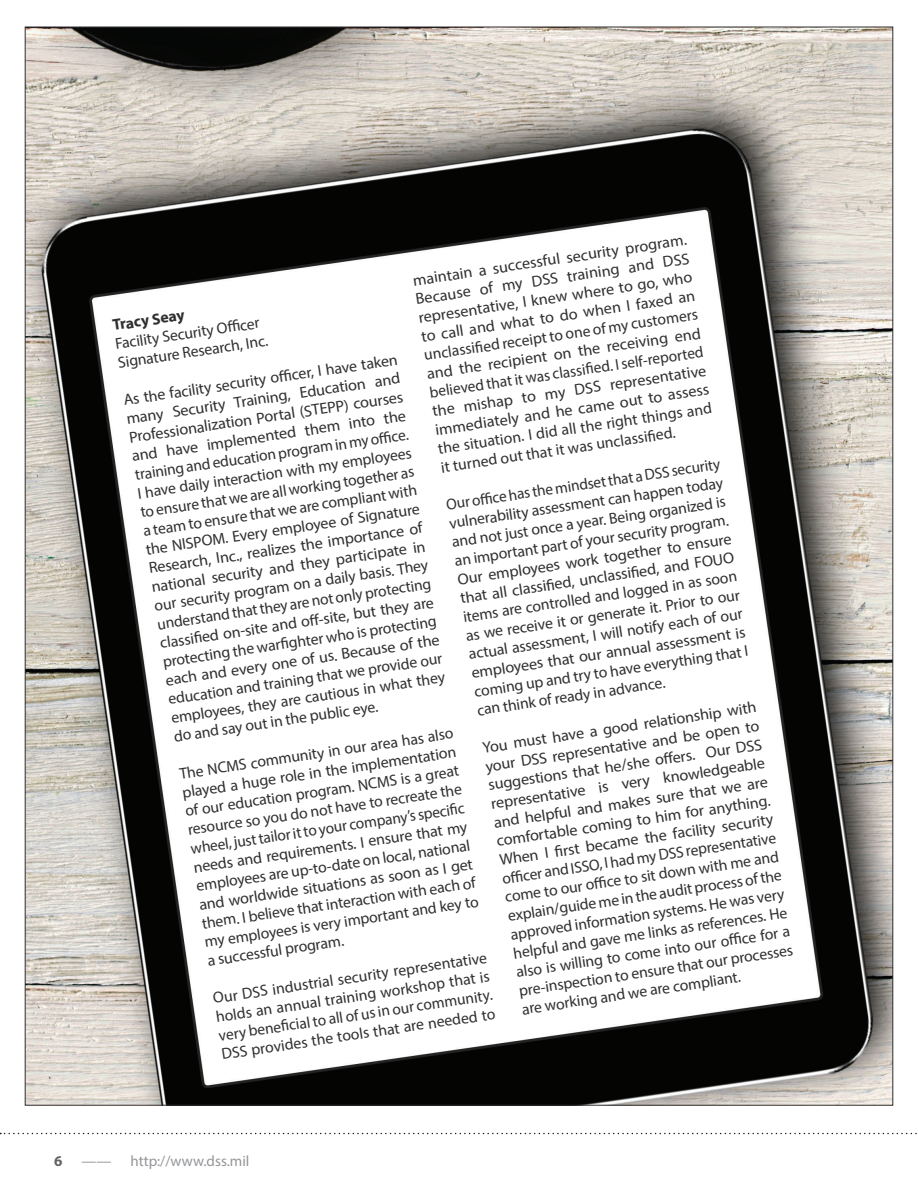
<style>
.page{position:relative;width:918px;height:1188px;background:#fff}
.page>*{position:absolute;margin:0;border:0;box-sizing:border-box;transform-origin:0 0}
.t1{font:15.75px/18.9px "Myriad Pro";color:#312f30;text-align:justify}
.t2{font:700 15.75px "Myriad Pro";color:#312f30}
.t3{font:15px "Myriad Pro";color:#939598}
.t4{font:700 15px "Myriad Pro";color:#636366}
</style>
<div class="page">
<svg style="left:0;top:1133px;width:917px;height:1px"></svg>
<img style="left:27px;top:29px;width:864px;height:1074px">
<p class="t1" style="left:411px;top:272px;width:279px;rotate:-9deg">maintain a successful security program.<br>Because of my DSS training and DSS representative, I knew where to go, who to call and what to do when I faxed an</p>
<p class="t1" style="left:423px;top:344px;width:278px;rotate:-8deg">unclassifi ed receipt to one of my customers</p>
<p class="t2" style="left:111px;top:315px;width:74px;rotate:-8deg">Tracy Seay</p>
<p class="t1" style="left:114px;top:334px;width:153px;rotate:-8deg">Facility Security Offi cer<br>Signature Research, Inc.</p>
<p class="t1" style="left:425px;top:365px;width:279px;rotate:-9deg">and the recipient on the receiving end believed that it was classifi ed. I self-reported the mishap to my DSS representative immediately and he came out to assess</p>
<p class="t1" style="left:122px;top:392px;width:279px;rotate:-9deg">As the facility security offi cer, I have taken many Security Training, Education and Professionalization Portal (STEPP) courses and have implemented them into the</p>
<p class="t1" style="left:437px;top:438px;width:278px;rotate:-8deg">the situation. I did all the right things and it turned out that it was unclassifi ed.</p>
<p class="t1" style="left:134px;top:464px;width:279px;rotate:-8deg">training and education program in my offi ce.<br>I have daily interaction with my employees to ensure that we are all working together as a team to ensure that we are compliant with</p>
<p class="t1" style="left:445px;top:494px;width:279px;rotate:-8deg">Our offi ce has the mindset that a DSS security vulnerability assessment can happen today and not just once a year. Being organized is an important part of your security program.</p>
<p class="t1" style="left:144px;top:541px;width:278px;rotate:-9deg">the NISPOM. Every employee of Signature Research, Inc., realizes the importance of national security and they participate in</p>
<p class="t1" style="left:456px;top:571px;width:278px;rotate:-9deg">Our employees work together to ensure that all classifi ed, unclassifi ed, and FOUO</p>
<p class="t1" style="left:153px;top:595px;width:279px;rotate:-8deg">our security program on a daily basis. They understand that they are not only protecting classifi ed on-site and off -site, but they are protecting the warfi ghter who is protecting</p>
<p class="t1" style="left:462px;top:606px;width:278px;rotate:-8deg">items are controlled and logged in as soon as we receive it or generate it. Prior to our</p>
<p class="t1" style="left:467px;top:646px;width:278px;rotate:-9deg">actual assessment, I will notify each of our employees that our annual assessment is</p>
<p class="t1" style="left:164px;top:672px;width:278px;rotate:-9deg">each and every one of us. Because of the</p>
<p class="t1" style="left:473px;top:681px;width:278px;line-height:19.4px;rotate:-8deg">coming up and try to have everything that I can think of ready in advance.</p>
<p class="t1" style="left:167px;top:688px;width:278px;rotate:-8deg">education and training that we provide our</p>
<p class="t1" style="left:170px;top:709px;width:278px;rotate:-9deg">employees, they are cautious in what they</p>
<p class="t1" style="left:480px;top:740px;width:279px;rotate:-9deg">You must have a good relationship with your DSS representative and be open to suggestions that he/she off ers. Our DSS representative is very knowledgeable and helpful and makes sure that we are comfortable coming to him for anything.<br>When I fi rst became the facility security offi cer and ISSO, I had my DSS representative</p>
<p class="t1" style="left:173px;top:726px;width:208px;rotate:-8deg">do and say out in the public eye.</p>
<p class="t1" style="left:178px;top:763px;width:279px;rotate:-8deg">The NCMS community in our area has also played a huge role in the implementation of our education program. NCMS is a great resource so you do not have to recreate the</p>
<p class="t1" style="left:189px;top:840px;width:278px;rotate:-9deg">wheel, just tailor it to your company’s specifi c needs and requirements. I ensure that my</p>
<p class="t1" style="left:195px;top:875px;width:278px;rotate:-8deg">employees are up-to-date on local, national</p>
<p class="t1" style="left:504px;top:887px;width:278px;rotate:-8deg">come to our offi ce to sit down with me and</p>
<p class="t1" style="left:198px;top:896px;width:278px;rotate:-9deg">and worldwide situations as soon as I get</p>
<p class="t1" style="left:507px;top:907px;width:278px;rotate:-9deg">explain/guide me in the audit process of the</p>
<p class="t1" style="left:201px;top:913px;width:278px;rotate:-8deg">them. I believe that interaction with each of my employees is very important and key to a successful program.</p>
<p class="t1" style="left:509px;top:924px;width:278px;rotate:-8deg">approved information systems. He was very helpful and gave me links as references. He</p>
<p class="t1" style="left:515px;top:964px;width:278px;rotate:-9deg">also is willing to come into our offi ce for a</p>
<p class="t1" style="left:518px;top:980px;width:278px;rotate:-8deg">pre-inspection to ensure that our processes are working and we are compliant.</p>
<p class="t1" style="left:212px;top:990px;width:278px;rotate:-9deg">Our DSS industrial security representative</p>
<p class="t1" style="left:215px;top:1006px;width:278px;rotate:-8deg">holds an annual training workshop that is very benefi cial to all of us in our community.<br>DSS provides the tools that are needed to</p>
<p class="t4" style="left:54px;top:1151px;width:10px">6</p>
<p class="t3" style="left:81px;top:1152px;width:31px">——</p>
<p class="t3" style="left:130px;top:1152px;width:120px">http://www.dss.mil</p>
</div>
